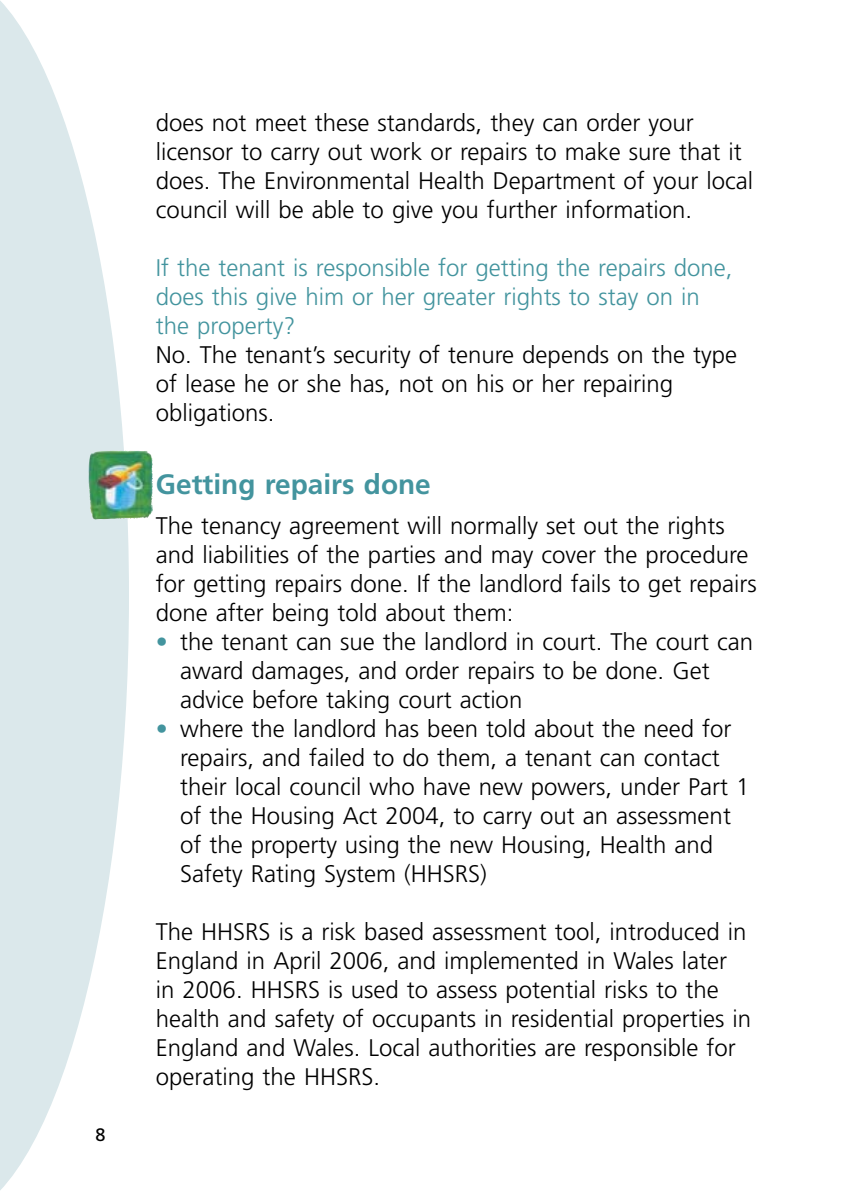
<style>
.page{position:relative;width:842px;height:1191px;background:#fff}
.page>*{position:absolute;margin:0;border:0;box-sizing:border-box;transform-origin:0 0}
.t1{font:700 28px "Frutiger LT Std";color:#43949e}
.t2{font:300 24px/29px "Frutiger LT Std";color:#000}
.t3{font:300 24px/29px "Frutiger LT Std";color:#43949e}
.t4{font:18px "Frutiger LT Std";color:#000}
.s1{color:#43949e}
</style>
<div class="page">
<svg style="left:0;top:1px;width:129px;height:1189px;fill:#dbe8eb"></svg>
<img style="left:88px;top:450px;width:37px;height:56px">
<p class="t4" style="left:96px;top:1124px;width:12px">8</p>
<p class="t2" style="left:156px;top:109px;width:598px">does not meet these standards, they can order your licensor to carry out work or repairs to make sure that it does. The Environmental Health Department of your local council will be able to give you further information.</p>
<p class="t3" style="left:156px;top:254px;width:578px">If the tenant is responsible for getting the repairs done, does this give him or her greater rights to stay on in the property?</p>
<p class="t2" style="left:156px;top:341px;width:583px">No. The tenant’s security of tenure depends on the type of lease he or she has, not on his or her repairing obligations.</p>
<p class="t1" style="left:156px;top:468px;width:276px">Getting repairs done</p>
<p class="t2" style="left:156px;top:512px;width:602px">The tenancy agreement will normally set out the rights and liabilities of the parties and may cover the procedure for getting repairs done. If the landlord fails to get repairs done after being told about them:</p>
<p class="t2" style="left:180px;top:628px;width:575px;text-indent:-24px"><span class="s1">•</span> the tenant can sue the landlord in court. The court can award damages, and order repairs to be done. Get advice before taking court action</p>
<p class="t2" style="left:180px;top:715px;width:571px;text-indent:-24px"><span class="s1">•</span> where the landlord has been told about the need for repairs, and failed to do them, a tenant can contact their local council who have new powers, under Part 1 of the Housing Act 2004, to carry out an assessment of the property using the new Housing, Health and Safety Rating System (HHSRS)</p>
<p class="t2" style="left:156px;top:918px;width:597px">The HHSRS is a risk based assessment tool, introduced in England in April 2006, and implemented in Wales later in 2006. HHSRS is used to assess potential risks to the health and safety of occupants in residential properties in England and Wales. Local authorities are responsible for operating the HHSRS.</p>
</div>
